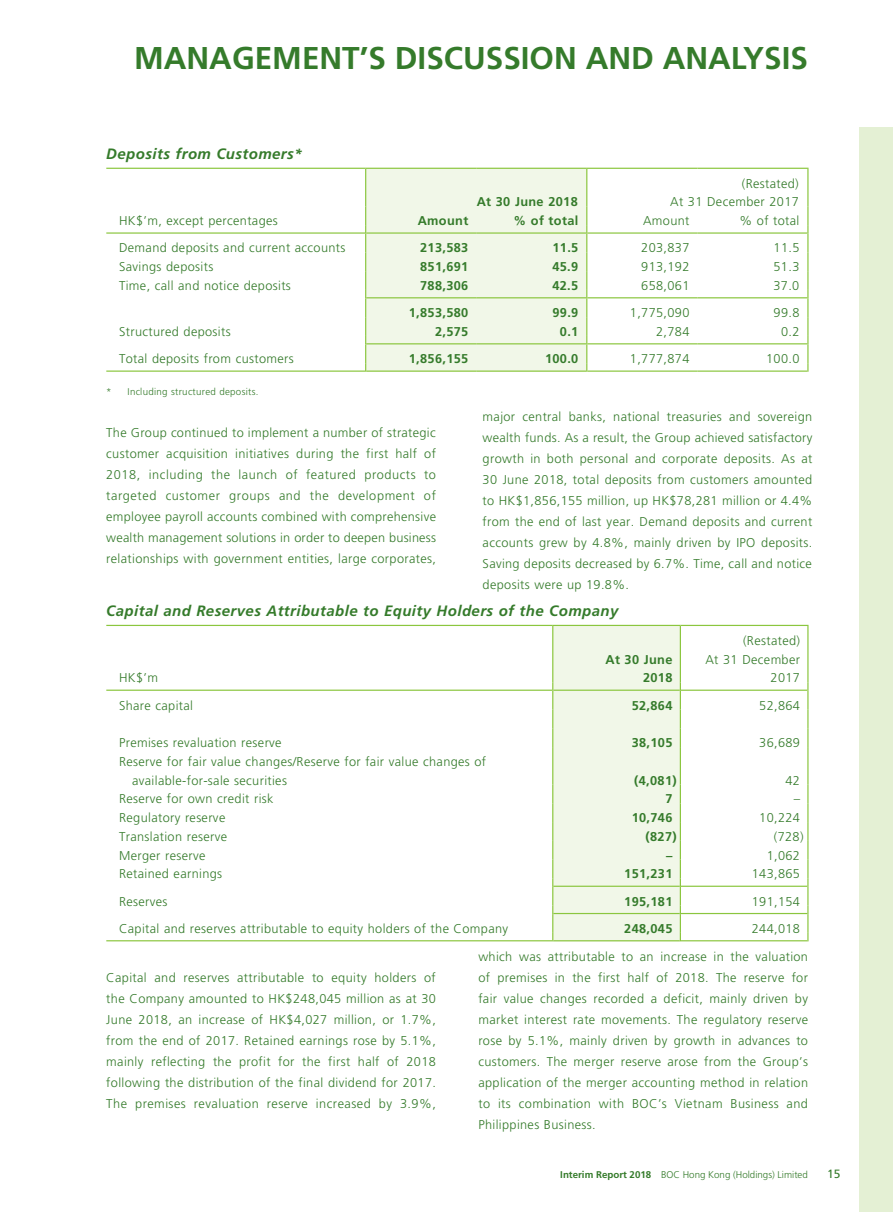
<style>
.page{position:relative;width:893px;height:1212px;background:#fff}
.page>*{position:absolute;margin:0;border:0;box-sizing:border-box;transform-origin:0 0}
.t1{font:700 31.5px "Frutiger LT Std";color:#357b2b}
.t2{font:italic 700 15px "Frutiger LT Std";letter-spacing:.03em;color:#357b2b}
.t3{font:300 12.75px/21px "Frutiger LT Std";letter-spacing:.03em;color:#357b2b;text-align:justify}
.t4{font:700 12.75px/18.8px "Frutiger LT Std";letter-spacing:.03em;color:#357b2b;text-align:right}
.t5{font:12px "Frutiger LT Std";color:#357b2b}
.t6{font:300 9.75px "Frutiger LT Std";color:#357b2b}
.t7{font:300 9.75px "Frutiger LT Std";letter-spacing:.03em;color:#357b2b}
.s1{font-weight:700}
</style>
<div class="page">
<div style="left:859px;top:128px;width:34px;height:1084px;background:#e4f0d4"></div>
<div style="left:366px;top:169px;width:220px;height:201px;background:#f1f7e8"></div>
<hr style="left:106px;top:168px;width:260px;height:1px;background:#8bc63e">
<hr style="left:366px;top:168px;width:110px;height:1px;background:#8bc63e">
<hr style="left:476px;top:168px;width:111px;height:1px;background:#8bc63e">
<hr style="left:587px;top:168px;width:110px;height:1px;background:#8bc63e">
<hr style="left:697px;top:168px;width:111px;height:1px;background:#8bc63e">
<hr style="left:807px;top:169px;width:1px;height:37px;background:#8bc63e">
<svg style="left:807px;top:206px;width:1px;height:166px"></svg>
<hr style="left:365px;top:169px;width:1px;height:37px;background:#8bc63e">
<svg style="left:365px;top:206px;width:1px;height:166px"></svg>
<hr style="left:586px;top:169px;width:1px;height:37px;background:#8bc63e">
<svg style="left:586px;top:206px;width:1px;height:166px"></svg>
<hr style="left:106px;top:232px;width:259px;height:2px;background:#8bc63e">
<hr style="left:366px;top:232px;width:110px;height:2px;background:#8bc63e">
<hr style="left:476px;top:232px;width:110px;height:2px;background:#8bc63e">
<hr style="left:587px;top:232px;width:110px;height:2px;background:#8bc63e">
<hr style="left:697px;top:232px;width:110px;height:2px;background:#8bc63e">
<hr style="left:366px;top:297px;width:110px;height:1px;background:#8bc63e">
<hr style="left:476px;top:297px;width:110px;height:1px;background:#8bc63e">
<hr style="left:587px;top:297px;width:110px;height:1px;background:#8bc63e">
<hr style="left:697px;top:297px;width:110px;height:1px;background:#8bc63e">
<hr style="left:366px;top:343px;width:110px;height:1px;background:#8bc63e">
<hr style="left:476px;top:343px;width:110px;height:1px;background:#8bc63e">
<hr style="left:587px;top:343px;width:110px;height:1px;background:#8bc63e">
<hr style="left:697px;top:343px;width:110px;height:1px;background:#8bc63e">
<hr style="left:106px;top:370px;width:259px;height:2px;background:#8bc63e">
<hr style="left:366px;top:370px;width:110px;height:2px;background:#8bc63e">
<hr style="left:476px;top:370px;width:110px;height:2px;background:#8bc63e">
<hr style="left:587px;top:370px;width:110px;height:2px;background:#8bc63e">
<hr style="left:697px;top:370px;width:110px;height:2px;background:#8bc63e">
<hr style="left:106px;top:625px;width:447px;height:1px;background:#8bc63e">
<hr style="left:680px;top:625px;width:128px;height:1px;background:#8bc63e">
<hr style="left:807px;top:626px;width:1px;height:56px;background:#8bc63e">
<hr style="left:807px;top:747px;width:1px;height:37px;background:#8bc63e">
<svg style="left:807px;top:784px;width:1px;height:157px"></svg>
<svg style="left:807px;top:682px;width:1px;height:65px"></svg>
<div style="left:552px;top:625px;width:129px;height:316px;background:#f1f7e8"></div>
<hr style="left:106px;top:690px;width:446px;height:1px;background:#8bc63e">
<hr style="left:553px;top:690px;width:127px;height:1px;background:#8bc63e">
<hr style="left:681px;top:690px;width:126px;height:1px;background:#8bc63e">
<hr style="left:553px;top:886px;width:127px;height:1px;background:#8bc63e">
<hr style="left:681px;top:886px;width:126px;height:1px;background:#8bc63e">
<hr style="left:553px;top:913px;width:127px;height:1px;background:#8bc63e">
<hr style="left:681px;top:913px;width:126px;height:1px;background:#8bc63e">
<hr style="left:106px;top:940px;width:446px;height:1px;background:#8bc63e">
<hr style="left:553px;top:940px;width:127px;height:1px;background:#8bc63e">
<hr style="left:681px;top:940px;width:126px;height:1px;background:#8bc63e">
<h1 class="t1" style="left:134px;top:39px;width:675px">MANAGEM ENT’S DISCUSSION AND ANALYSIS</h1>
<p class="t2" style="left:106px;top:145px;width:198px">Deposits from Customers*</p>
<p class="t4" style="left:477px;top:193px;width:103px">AT 30 JUNE 2018</p>
<p class="t3" style="left:670px;top:174px;width:130px;line-height:18.8px;text-align:right">(Restated)<br>At 31 December 2017</p>
<p class="t3" style="left:119px;top:210px;width:160px">HK$’m, except percentages</p>
<p class="t4" style="left:418px;top:211px;width:52px">AMOUNT</p>
<p class="t4" style="left:513px;top:211px;width:66px">% OF TOTAL</p>
<p class="t3" style="left:643px;top:210px;width:48px">Amount</p>
<p class="t3" style="left:740px;top:210px;width:61px">% of total</p>
<p class="t3" style="left:119px;top:238px;width:228px">Demand deposits and current accounts</p>
<p class="t4" style="left:420px;top:239px;width:50px">213,583</p>
<p class="t4" style="left:552px;top:239px;width:27px">11.5</p>
<p class="t3" style="left:641px;top:238px;width:50px">203,837</p>
<p class="t3" style="left:773px;top:238px;width:27px">11.5</p>
<p class="t3" style="left:119px;top:256px;width:96px">Savings deposits</p>
<p class="t4" style="left:420px;top:257px;width:50px">851,691</p>
<p class="t4" style="left:552px;top:257px;width:27px">45.9</p>
<p class="t3" style="left:641px;top:256px;width:50px">913,192</p>
<p class="t3" style="left:773px;top:256px;width:27px">51.3</p>
<p class="t3" style="left:119px;top:275px;width:173px">Time, call and notice deposits</p>
<p class="t4" style="left:420px;top:276px;width:50px">788,306</p>
<p class="t4" style="left:552px;top:276px;width:27px">42.5</p>
<p class="t3" style="left:641px;top:275px;width:50px">658,061</p>
<p class="t3" style="left:773px;top:275px;width:27px">37.0</p>
<p class="t4" style="left:409px;top:303px;width:61px">1,853,580</p>
<p class="t4" style="left:552px;top:303px;width:27px">99.9</p>
<p class="t3" style="left:630px;top:302px;width:61px">1,775,090</p>
<p class="t3" style="left:774px;top:302px;width:27px">99.8</p>
<p class="t3" style="left:119px;top:321px;width:113px">Structured deposits</p>
<p class="t4" style="left:435px;top:322px;width:35px">2,575</p>
<p class="t4" style="left:560px;top:322px;width:20px">0.1</p>
<p class="t3" style="left:656px;top:321px;width:35px">2,784</p>
<p class="t3" style="left:781px;top:321px;width:20px">0.2</p>
<p class="t3" style="left:119px;top:348px;width:176px">Total deposits from customers</p>
<p class="t4" style="left:409px;top:349px;width:61px">1,856,155</p>
<p class="t4" style="left:545px;top:349px;width:35px">100.0</p>
<p class="t3" style="left:630px;top:348px;width:61px">1,777,874</p>
<p class="t3" style="left:766px;top:348px;width:35px">100.0</p>
<p class="t7" style="left:106px;top:386px;width:154px">* Including structured deposits.</p>
<p class="t3" style="left:106px;top:422px;width:331px">The Group continued to implement a number of strategic customer acquisition initiatives during the first half of 2018, including the launch of featured products to targeted customer groups and the development of employee payroll accounts combined with comprehensive wealth management solutions in order to deepen business relationships with government entities, large corporates,</p>
<p class="t2" style="left:106px;top:602px;width:514px">Capital and Reserves Attributable to Equity Holders of the Company</p>
<p class="t3" style="left:483px;top:406px;width:331px">major central banks, national treasuries and sovereign wealth funds. As a result, the Group achieved satisfactory growth in both personal and corporate deposits. As at 30 June 2018, total deposits from customers amounted to HK$1,856,155 million, up HK$78,281 million or 4.4% from the end of last year. Demand deposits and current accounts grew by 4.8%, mainly driven by IPO deposits.<br>Saving deposits decreased by 6.7%. Time, call and notice deposits were up 19.8%.</p>
<p class="t3" style="left:119px;top:667px;width:40px">HK$’m</p>
<p class="t4" style="left:605px;top:650px;width:68px">AT 30 JUNE<br>2018</p>
<p class="t3" style="left:705px;top:631px;width:96px;line-height:18.8px;text-align:right">(Restated)<br>At 31 December<br>2017</p>
<p class="t3" style="left:119px;top:695px;width:76px">Share capital</p>
<p class="t4" style="left:632px;top:696px;width:42px">52,864</p>
<p class="t3" style="left:759px;top:695px;width:42px">52,864</p>
<p class="t3" style="left:119px;top:732px;width:164px">Premises revaluation reserve</p>
<p class="t4" style="left:632px;top:733px;width:42px">38,105</p>
<p class="t3" style="left:759px;top:732px;width:42px">36,689</p>
<p class="t3" style="left:132px;top:752px;width:356px;line-height:18.8px;text-indent:-13px">Reserve for fair value changes/Reserve for fair value changes of available-for-sale securities</p>
<p class="t4" style="left:634px;top:771px;width:44px">(4,081)</p>
<p class="t3" style="left:785px;top:770px;width:16px">42</p>
<p class="t3" style="left:119px;top:789px;width:156px">Reserve for own credit risk</p>
<p class="t4" style="left:665px;top:789px;width:9px">7</p>
<p class="t3" style="left:794px;top:789px;width:8px">–</p>
<p class="t3" style="left:119px;top:807px;width:108px">Regulatory reserve</p>
<p class="t4" style="left:632px;top:808px;width:42px">10,746</p>
<p class="t3" style="left:759px;top:807px;width:42px">10,224</p>
<p class="t3" style="left:119px;top:826px;width:110px">Translation reserve</p>
<p class="t4" style="left:645px;top:827px;width:33px">(827)</p>
<p class="t3" style="left:774px;top:826px;width:31px">(728)</p>
<p class="t3" style="left:119px;top:845px;width:88px">Merger reserve</p>
<p class="t4" style="left:666px;top:846px;width:8px">–</p>
<p class="t3" style="left:767px;top:845px;width:35px">1,062</p>
<p class="t3" style="left:119px;top:864px;width:105px">Retained earnings</p>
<p class="t4" style="left:624px;top:864px;width:50px">151,231</p>
<p class="t3" style="left:752px;top:864px;width:50px">143,865</p>
<p class="t3" style="left:119px;top:891px;width:50px">Reserves</p>
<p class="t4" style="left:624px;top:892px;width:50px">195,181</p>
<p class="t3" style="left:752px;top:891px;width:50px">191,154</p>
<p class="t3" style="left:119px;top:918px;width:391px">Capital and reserves attributable to equity holders of the Company</p>
<p class="t4" style="left:624px;top:919px;width:50px">248,045</p>
<p class="t3" style="left:752px;top:918px;width:50px">244,018</p>
<p class="t3" style="left:106px;top:967px;width:331px">Capital and reserves attributable to equity holders of the Company amounted to HK$248,045 million as at 30<br>June 2018, an increase of HK$4,027 million, or 1.7%, from the end of 2017. Retained earnings rose by 5.1%, mainly reflecting the profit for the first half of 2018 following the distribution of the final dividend for 2017.<br>The premises revaluation reserve increased by 3.9%,</p>
<p class="t3" style="left:478px;top:946px;width:331px">which was attributable to an increase in the valuation of premises in the first half of 2018. The reserve for fair value changes recorded a deficit, mainly driven by market interest rate movements. The regulatory reserve rose by 5.1%, mainly driven by growth in advances to customers. The merger reserve arose from the Group’s application of the merger accounting method in relation to its combination with BOC’s Vietnam Business and Philippines Business.</p>
<p class="t6" style="left:560px;top:1169px;width:249px"><span class="s1">INTERIM REPORT 2018</span> BOC Hong Kong (Holdings) Limited</p>
<p class="t5" style="left:827px;top:1167px;width:15px">15</p>
</div>
